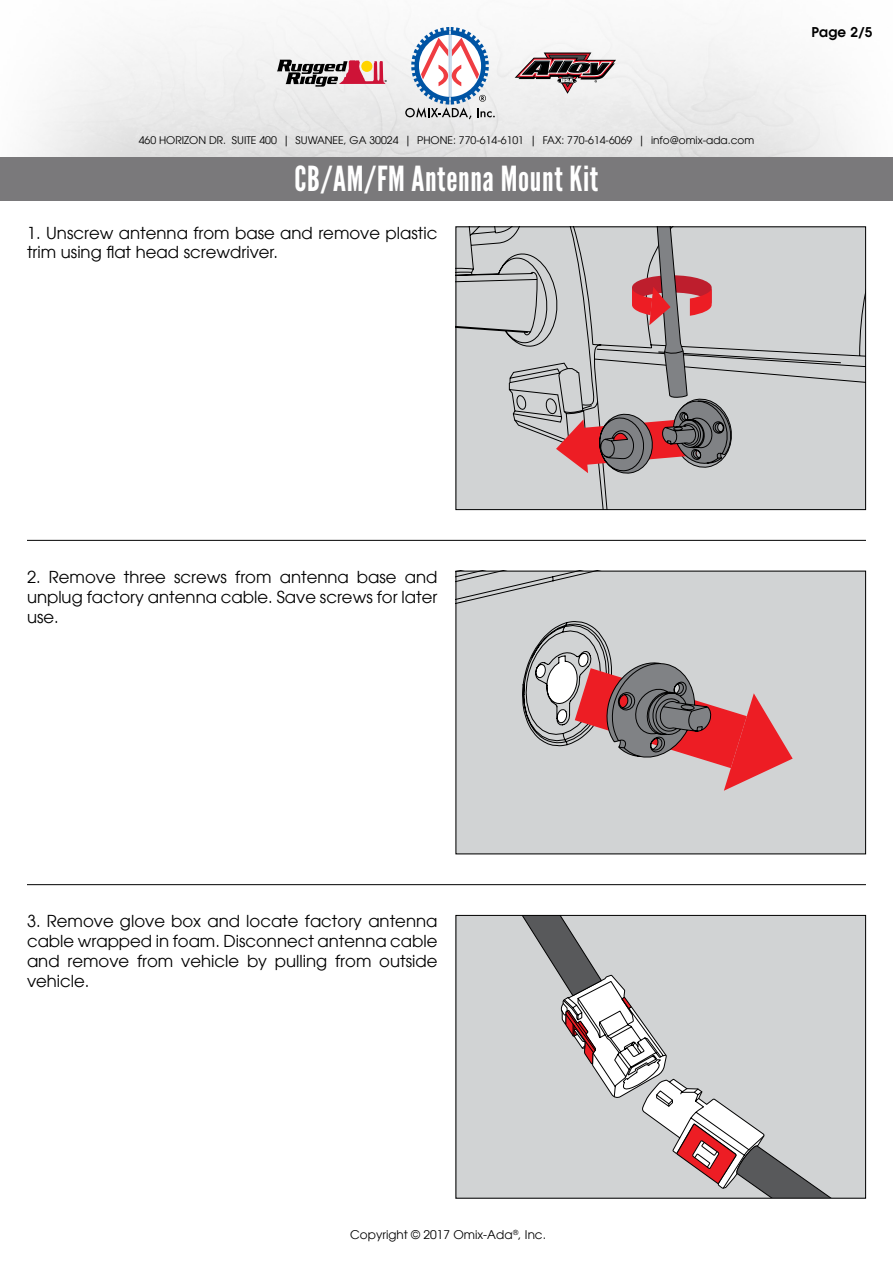
<style>
.page{position:relative;width:893px;height:1263px;background:#fff}
.page>*{position:absolute;margin:0;border:0;box-sizing:border-box;transform-origin:0 0}
.t1{font:34.5px "League Gothic";letter-spacing:.02em;color:#fff}
.t2{font:16.5px/19.8px "Avant Garde LT";color:#000;text-align:justify}
.t3{font:600 13.5px "Avant Garde LT";color:#000}
.t4{font:12px "Avant Garde LT";color:#000}
.t5{font:10.5px "Avant Garde LT";color:#000}
</style>
<div class="page">
<svg style="left:405px;top:27px;width:90px;height:92px"></svg>
<svg style="left:515px;top:53px;width:101px;height:41px"></svg>
<svg style="left:277px;top:60px;width:110px;height:27px"></svg>
<div style="left:0;top:157px;width:893px;height:44px;background:#7a797b"></div>
<div style="left:456px;top:915px;width:410px;height:283px;background:#d1d3d4"></div>
<svg style="left:522px;top:917px;width:307px;height:279px"></svg>
<div style="left:458px;top:573px;width:406px;height:279px;background:#d1d3d4"></div>
<svg style="left:575px;top:659px;width:218px;height:132px;background:#bd8b8e"></svg>
<div style="left:458px;top:228px;width:406px;height:280px;background:#d1d3d4"></div>
<svg style="left:556px;top:228px;width:178px;height:248px;background:#b8a7a9"></svg>
<div style="left:456px;top:226px;width:410px;height:284px;border:1px solid #000"></div>
<hr style="left:27px;top:540px;width:839px;height:1px;background:#000">
<hr style="left:27px;top:884px;width:839px;height:1px;background:#000">
<div style="left:456px;top:915px;width:410px;height:283px;border:1px solid #000"></div>
<p class="t5" style="left:139px;top:134px;width:617px">460 HORIZON DR. SUITE 400 | SUWANEE, GA 30024 | PHONE: 770-614-6101 | FAX: 770-614-6069 | info@omix-ada.com</p>
<h1 class="t1" style="left:295px;top:159px;width:305px">CB/AM/FM Antenna Mount Kit</h1>
<p class="t2" style="left:27px;top:223px;width:412px">1. Unscrew antenna from base and remove plastic trim using flat head screwdriver.</p>
<p class="t3" style="left:811px;top:23px;width:63px">Page 2/5</p>
<p class="t2" style="left:27px;top:567px;width:412px">2. Remove three screws from antenna base and unplug factory antenna cable. Save screws for later use.</p>
<p class="t2" style="left:27px;top:911px;width:412px">3. Remove glove box and locate factory antenna cable wrapped in foam. Disconnect antenna cable and remove from vehicle by pulling from outside vehicle.</p>
<p class="t4" style="left:350px;top:1228px;width:197px">Copyright © 2017 Omix-Ada<sup>®</sup>, Inc.</p>
</div>
